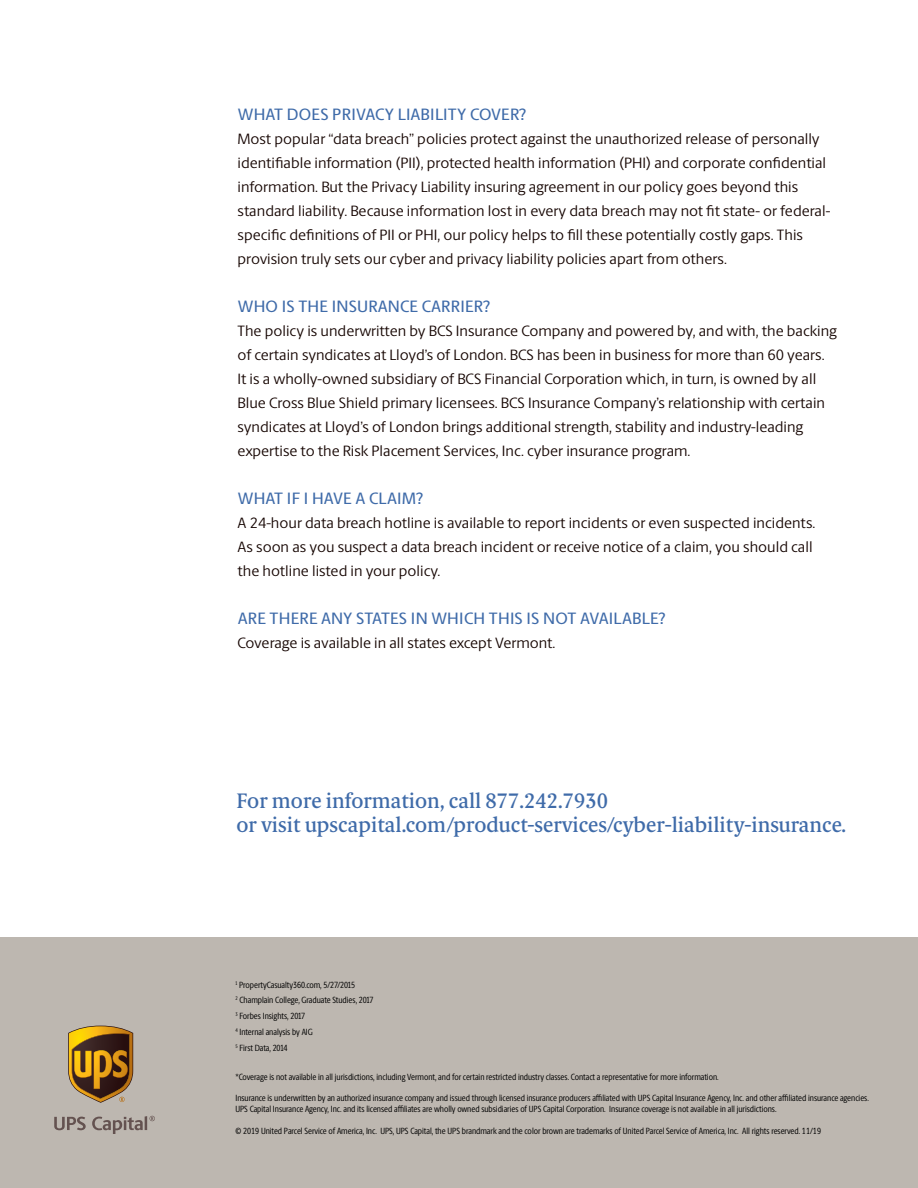
<style>
.page{position:relative;width:918px;height:1188px;background:#fff}
.page>*{position:absolute;margin:0;border:0;box-sizing:border-box;transform-origin:0 0}
.t1{font:500 21px "UPS Berlingske Serif Tx";color:#3f6ba9}
.t2{font:500 16.5px "UPS Berlingske Sans";letter-spacing:.005em;color:#3f6ba9}
.t3{font:15px/24px "UPS Berlingske Sans";color:#150400}
.t4{font:9px/15.9px "UPS Berlingske Sans Cn";color:#000}
</style>
<div class="page">
<div style="left:0;top:937px;width:918px;height:251px;background:#bdb7b0"></div>
<svg style="left:54px;top:1116px;width:101px;height:18px"></svg>
<svg style="left:68px;top:1026px;width:65px;height:77px;background:#916b2b"></svg>
<p class="t2" style="left:238px;top:101px;width:290px">WHAT DOES PRIVACY LIABILITY COVER?</p>
<p class="t3" style="left:238px;top:127px;width:594px">Most popular “data breach” policies protect against the unauthorized release of personally identifiable information (PII), protected health information (PHI) and corporate confidential information. But the Privacy Liability insuring agreement in our policy goes beyond this standard liability. Because information lost in every data breach may not fit state- or federal&shy;specific definitions of PII or PHI, our policy helps to fill these potentially costly gaps. This provision truly sets our cyber and privacy liability policies apart from others.</p>
<p class="t2" style="left:238px;top:293px;width:254px">WHO IS THE INSURANCE CARRIER?</p>
<p class="t3" style="left:238px;top:319px;width:601px">The policy is underwritten by BCS Insurance Company and powered by, and with, the backing of certain syndicates at Lloyd’s of London. BCS has been in business for more than 60 years.<br>It is a wholly-owned subsidiary of BCS Financial Corporation which, in turn, is owned by all Blue Cross Blue Shield primary licensees. BCS Insurance Company’s relationship with certain syndicates at Lloyd’s of London brings additional strength, stability and industry-leading expertise to the Risk Placement Services, Inc. cyber insurance program.</p>
<p class="t2" style="left:238px;top:485px;width:187px">WHAT IF I HAVE A CLAIM?</p>
<p class="t3" style="left:238px;top:511px;width:579px">A 24-hour data breach hotline is available to report incidents or even suspected incidents.<br>As soon as you suspect a data breach incident or receive notice of a claim, you should call the hotline listed in your policy.</p>
<p class="t2" style="left:238px;top:605px;width:429px">ARE THERE ANY STATES IN WHICH THIS IS NOT AVAILABLE?</p>
<p class="t3" style="left:238px;top:631px;width:319px">Coverage is available in all states except Vermont.</p>
<h1 class="t1" style="left:237px;top:786px;width:373px">For more information, call 877.242.7930</h1>
<h1 class="t1" style="left:237px;top:810px;width:611px">or visit upscapital.com/product-services/cyber-liability-insurance.</h1>
<p class="t4" style="left:235px;top:976px;width:140px"><sup>1</sup> PropertyCasualty360.com, 5/27/2015<br><sup>2</sup> Champlain College, Graduate Studies, 2017<br><sup>3</sup> Forbes Insights, 2017</p>
<p class="t4" style="left:235px;top:1024px;width:79px"><sup>4</sup> Internal analysis by AIG</p>
<p class="t4" style="left:235px;top:1040px;width:54px"><sup>5</sup> First Data, 2014</p>
<p class="t4" style="left:235px;top:1068px;width:485px">*Coverage is not available in all jurisdictions, including Vermont, and for certain restricted industry classes. Contact a representative for more information.</p>
<p class="t4" style="left:235px;top:1093px;width:635px;line-height:10.8px">Insurance is underwritten by an authorized insurance company and issued through licensed insurance producers affiliated with UPS Capital Insurance Agency, Inc. and other affiliated insurance agencies.<br>UPS Capital Insurance Agency, Inc. and its licensed affiliates are wholly owned subsidiaries of UPS Capital Corporation. Insurance coverage is not available in all jurisdictions.</p>
<p class="t4" style="left:235px;top:1122px;width:587px">© 2019 United Parcel Service of America, Inc. UPS, UPS Capital, the UPS brandmark and the color brown are trademarks of United Parcel Service of America, Inc. All rights reserved. 11/19</p>
</div>
